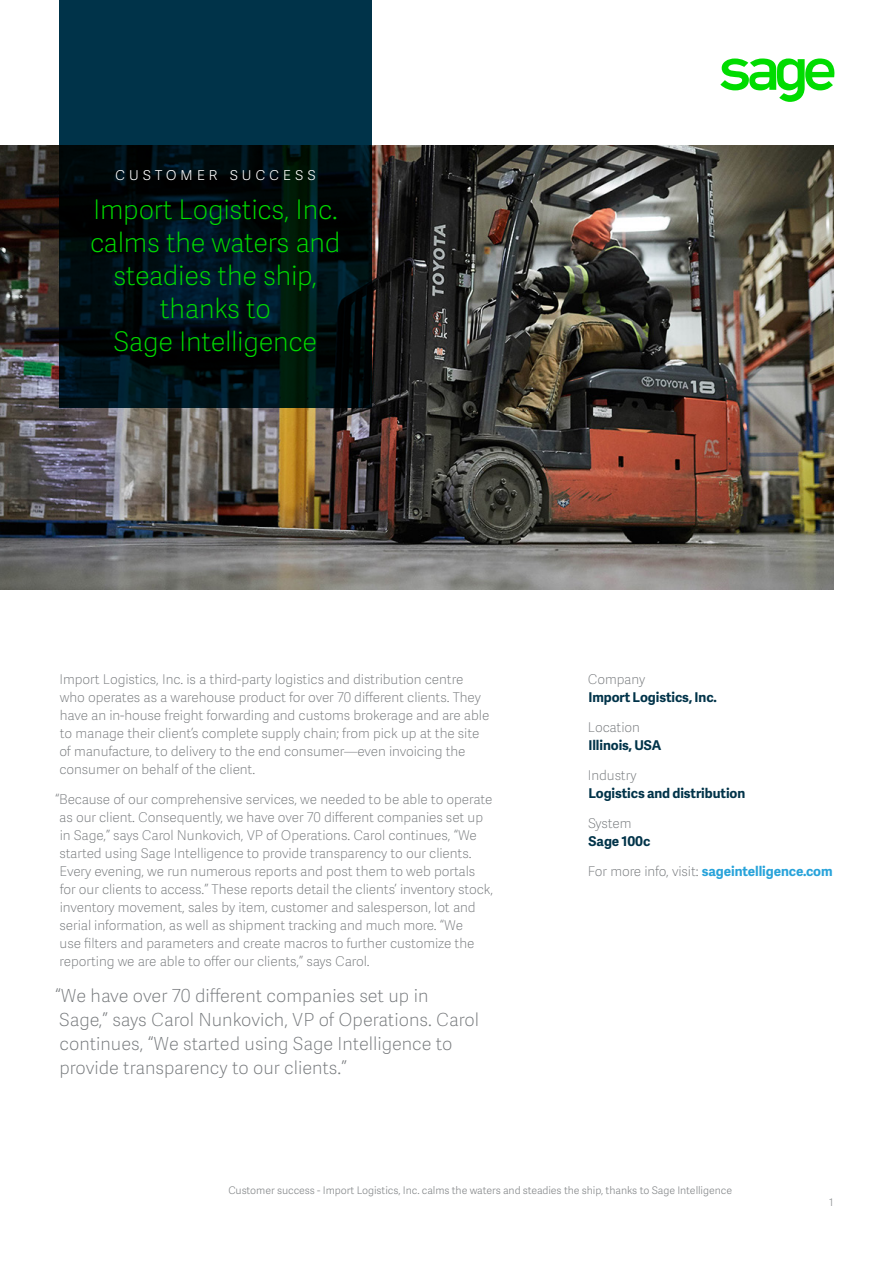
<style>
.page{position:relative;width:893px;height:1263px;background:#fff}
.page>*{position:absolute;margin:0;border:0;box-sizing:border-box;transform-origin:0 0}
.t1{font:27px/33px "Adelle Sans SAGE Th";letter-spacing:-.01em;color:#00dc00;text-align:center}
.t2{font:18px/24px "Adelle Sans SAGE Th";color:#75787b}
.t3{font:18px "Adelle Sans SAGE Th";letter-spacing:.2em;color:#fff}
.t4{font:13.5px/18px "Adelle Sans SAGE Th";letter-spacing:-.005em;color:#75787b}
.t5{font:700 13.5px "Adelle Sans SAGE";letter-spacing:-.005em;color:#003349}
.t6{font:700 13.5px "Adelle Sans SAGE";letter-spacing:-.005em;color:#28a3da}
.t7{font:10.5px "Adelle Sans SAGE Lt";letter-spacing:-.005em;color:#888b8d}
.s1{font-family:"Adelle Sans SAGE Th";font-weight:400;color:#75787b}
</style>
<div class="page">
<svg style="left:720px;top:58px;width:115px;height:44px"></svg>
<img style="left:0;top:146px;width:833px;height:444px">
<svg style="left:59px;top:0;width:312px;height:407px;background:#001b25"></svg>
<h2 class="t3" style="left:115px;top:161px;width:202px">customer success</h2>
<h1 class="t1" style="left:90px;top:192px;width:252px">Import Logistics, Inc. calms the waters and steadies the ship, thanks to<br>Sage Intelligence</h1>
<p class="t4" style="left:59px;top:670px;width:431px">Import Logistics, Inc. is a third-party logistics and distribution centre who operates as a warehouse product for over 70 different clients. They have an in-house freight forwarding and customs brokerage and are able to manage their client’s complete supply chain; from pick up at the site of manufacture, to delivery to the end consumer—even invoicing the consumer on behalf of the client.</p>
<p class="t4" style="left:59px;top:790px;width:435px;text-indent:-4px">“Because of our comprehensive services, we needed to be able to operate as our client. Consequently, we have over 70 different companies set up in Sage,” says Carol Nunkovich, VP of Operations. Carol continues, “We started using Sage Intelligence to provide transparency to our clients.<br>Every evening, we run numerous reports and post them to web portals for our clients to access.” These reports detail the clients’ inventory stock, inventory movement, sales by item, customer and salesperson, lot and serial information, as well as shipment tracking and much more. “We<br>use filters and parameters and create macros to further customize the reporting we are able to offer our clients,” says Carol.</p>
<h2 class="t2" style="left:55px;top:983px;width:425px">“We have over 70 different companies set up in Sage,” says Carol Nunkovich, VP of Operations. Carol continues, “We started using Sage Intelligence to provide transparency to our clients.”</h2>
<p class="t4" style="left:587px;top:670px;width:59px">Company</p>
<p class="t5" style="left:588px;top:687px;width:130px">Import Logistics, Inc.</p>
<p class="t4" style="left:588px;top:718px;width:54px">Location</p>
<p class="t5" style="left:588px;top:735px;width:74px">Illinois, USA</p>
<p class="t4" style="left:588px;top:766px;width:50px">Industry</p>
<p class="t5" style="left:588px;top:783px;width:158px">Logistics and distribution</p>
<p class="t4" style="left:588px;top:814px;width:45px">System</p>
<p class="t5" style="left:588px;top:831px;width:63px">Sage 100c</p>
<p class="t6" style="left:588px;top:861px;width:246px"><span class="s1">For more info, visit:</span> sageintelligence.com</p>
<p class="t7" style="left:228px;top:1183px;width:505px">Customer success - Import Logistics, Inc. calms the waters and steadies the ship, thanks to Sage Intelligence</p>
<p class="t7" style="left:829px;top:1195px;width:6px">1</p>
</div>
